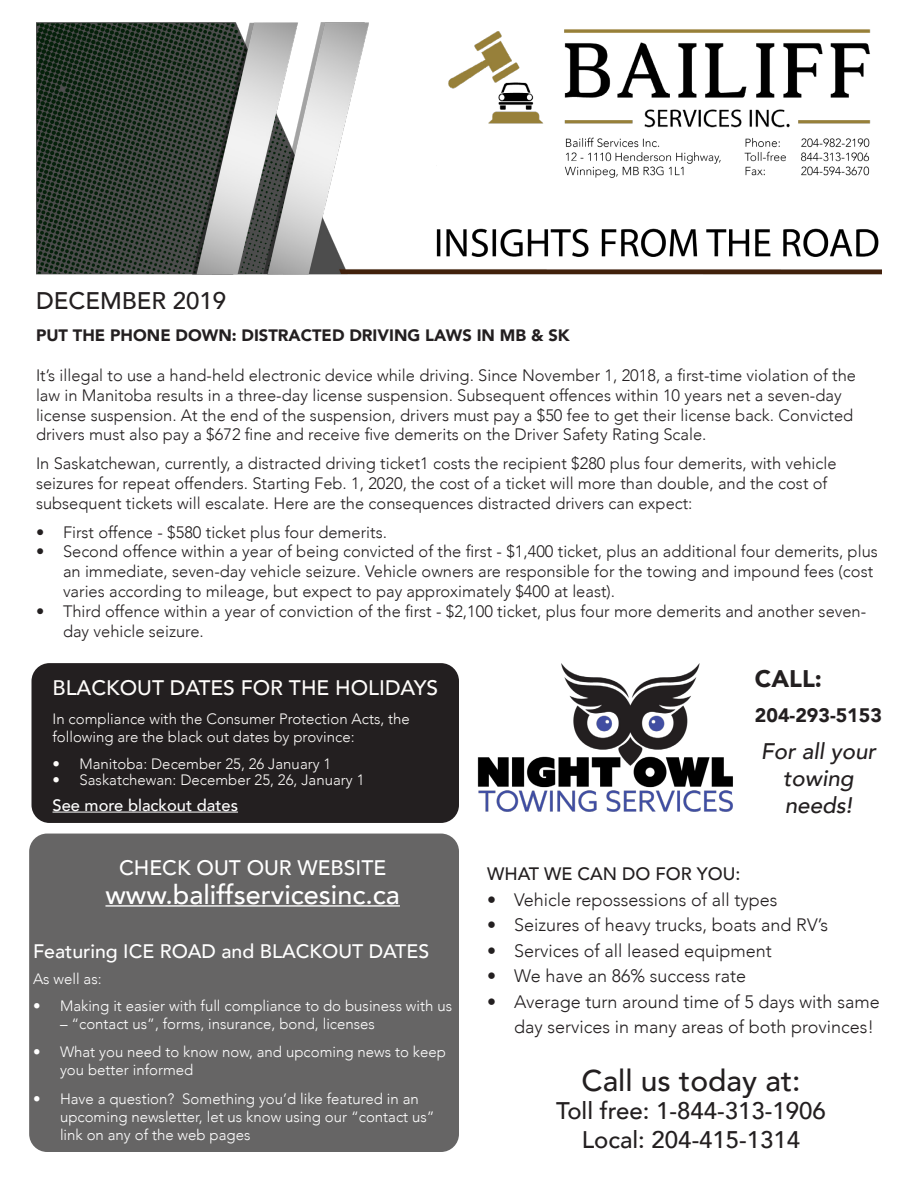
<style>
.page{position:relative;width:918px;height:1188px;background:#fff}
.page>*{position:absolute;margin:0;border:0;box-sizing:border-box;transform-origin:0 0}
.t1{font:500 30px "Avenir";color:#231f20}
.t2{font:500 27px "Avenir";color:#fff}
.t3{font:500 24px "Avenir";color:#231f20}
.t4{font:900 24px "Avenir";color:#231f20}
.t5{font:italic 500 22.5px/27px "Avenir";color:#231f20;text-align:center}
.t6{font:500 21px "Avenir";color:#fefcfa}
.t7{font:500 21px "Avenir";color:#fff}
.t8{font:500 19.5px "Avenir";color:#fff}
.t9{font:900 19.5px "Avenir";color:#231f20}
.t10{font:300 18px/25.5px "Avenir";color:#231f20;text-align:right}
.t11{font:500 18px "Avenir";color:#231f20}
.t12{font:300 16.5px/19.8px "Avenir";color:#231f20}
.t13{font:900 16.5px "Avenir";color:#231f20}
.t14{font:500 16.5px "Avenir";color:#fff}
.t15{font:300 15px/18px "Avenir";color:#fff}
.t16{font:300 15px/18px "Avenir";color:#fefcfa}
</style>
<div class="page">
<div style="left:29px;top:834px;width:430px;height:318px;background:#666565;border-radius:18px"></div>
<div style="left:32px;top:663px;width:427px;height:160px;background:#231f20;border-radius:18px"></div>
<hr style="left:52px;top:812px;width:186px;height:1px;background:#fff">
<hr style="left:105px;top:905px;width:295px;height:2px;background:#fff">
<img style="left:36px;top:22px;width:846px;height:253px">
<img style="left:477px;top:663px;width:256px;height:149px">
<p class="t3" style="left:36px;top:280px;width:192px">DECEMBER 2019</p>
<p class="t13" style="left:36px;top:322px;width:535px">PUT THE PHONE DOWN: DISTRACTED DRIVING LAWS IN MB &amp; SK</p>
<p class="t12" style="left:36px;top:365px;width:822px">It’s illegal to use a hand-held electronic device while driving. Since November 1, 2018, a first-time violation of the law in Manitoba results in a three-day license suspension. Subsequent offences within 10 years net a seven-day license suspension. At the end of the suspension, drivers must pay a $50 fee to get their license back. Convicted drivers must also pay a $672 fine and receive five demerits on the Driver Safety Rating Scale.</p>
<p class="t12" style="left:36px;top:454px;width:802px">In Saskatchewan, currently, a distracted driving ticket1 costs the recipient $280 plus four demerits, with vehicle seizures for repeat offenders. Starting Feb. 1, 2020, the cost of a ticket will more than double, and the cost of subsequent tickets will escalate. Here are the consequences distracted drivers can expect:</p>
<p class="t12" style="left:36px;top:522px;width:353px">• First offence - $580 ticket plus four demerits.</p>
<p class="t12" style="left:63px;top:542px;width:816px;text-indent:-27px">• Second offence within a year of being convicted of the first - $1,400 ticket, plus an additional four demerits, plus an immediate, seven-day vehicle seizure. Vehicle owners are responsible for the towing and impound fees (cost varies according to mileage, but expect to pay approximately $400 at least).</p>
<p class="t12" style="left:63px;top:601px;width:805px;text-indent:-27px">• Third offence within a year of conviction of the first - $2,100 ticket, plus four more demerits and another seven&shy;day vehicle seizure.</p>
<p class="t6" style="left:52px;top:670px;width:387px">BLACKOUT DATES FOR THE HOLIDAYS</p>
<p class="t16" style="left:52px;top:710px;width:359px">In compliance with the Consumer Protection Acts, the following are the black out dates by province:</p>
<p class="t16" style="left:52px;top:755px;width:280px">• Manitoba: December 25, 26 January 1</p>
<p class="t16" style="left:52px;top:771px;width:314px">• Saskatchewan: December 25, 26, January 1</p>
<p class="t14" style="left:52px;top:791px;width:187px">See more blackout dates</p>
<p class="t7" style="left:119px;top:850px;width:269px">CHECK OUT OUR WEBSITE</p>
<p class="t2" style="left:105px;top:871px;width:296px">www.baliffservicesinc.ca</p>
<p class="t8" style="left:33px;top:935px;width:398px">Featuring ICE ROAD and BLACKOUT DATES</p>
<p class="t15" style="left:33px;top:970px;width:70px">As well as:</p>
<p class="t15" style="left:33px;top:997px;width:421px">• Making it easier with full compliance to do business with us</p>
<p class="t15" style="left:60px;top:1015px;width:316px">– “contact us”, forms, insurance, bond, licenses</p>
<p class="t15" style="left:60px;top:1043px;width:387px;text-indent:-27px">• What you need to know now, and upcoming news to keep you better informed</p>
<p class="t15" style="left:60px;top:1090px;width:376px;text-indent:-27px">• Have a question? Something you’d like featured in an upcoming newsletter, let us know using our “contact us” link on any of the web pages</p>
<p class="t4" style="left:755px;top:658px;width:69px">CALL:</p>
<p class="t9" style="left:755px;top:698px;width:128px">204-293-5153</p>
<p class="t5" style="left:761px;top:738px;width:117px">For all your towing needs!</p>
<p class="t11" style="left:487px;top:858px;width:255px">WHAT WE CAN DO FOR YOU:</p>
<p class="t10" style="left:487px;top:887px;width:292px">• Vehicle repossessions of all types</p>
<p class="t10" style="left:487px;top:912px;width:342px">• Seizures of heavy trucks, boats and RV’s</p>
<p class="t10" style="left:487px;top:938px;width:286px">• Services of all leased equipment</p>
<p class="t10" style="left:487px;top:963px;width:261px">• We have an 86% success rate</p>
<p class="t10" style="left:487px;top:989px;width:394px">• Average turn around time of 5 days with same day services in many areas of both provinces!</p>
<p class="t1" style="left:582px;top:1054px;width:220px">Call us today at:</p>
<p class="t3" style="left:556px;top:1090px;width:271px">Toll free: 1-844-313-1906</p>
<p class="t3" style="left:582px;top:1119px;width:220px">Local: 204-415-1314</p>
</div>
